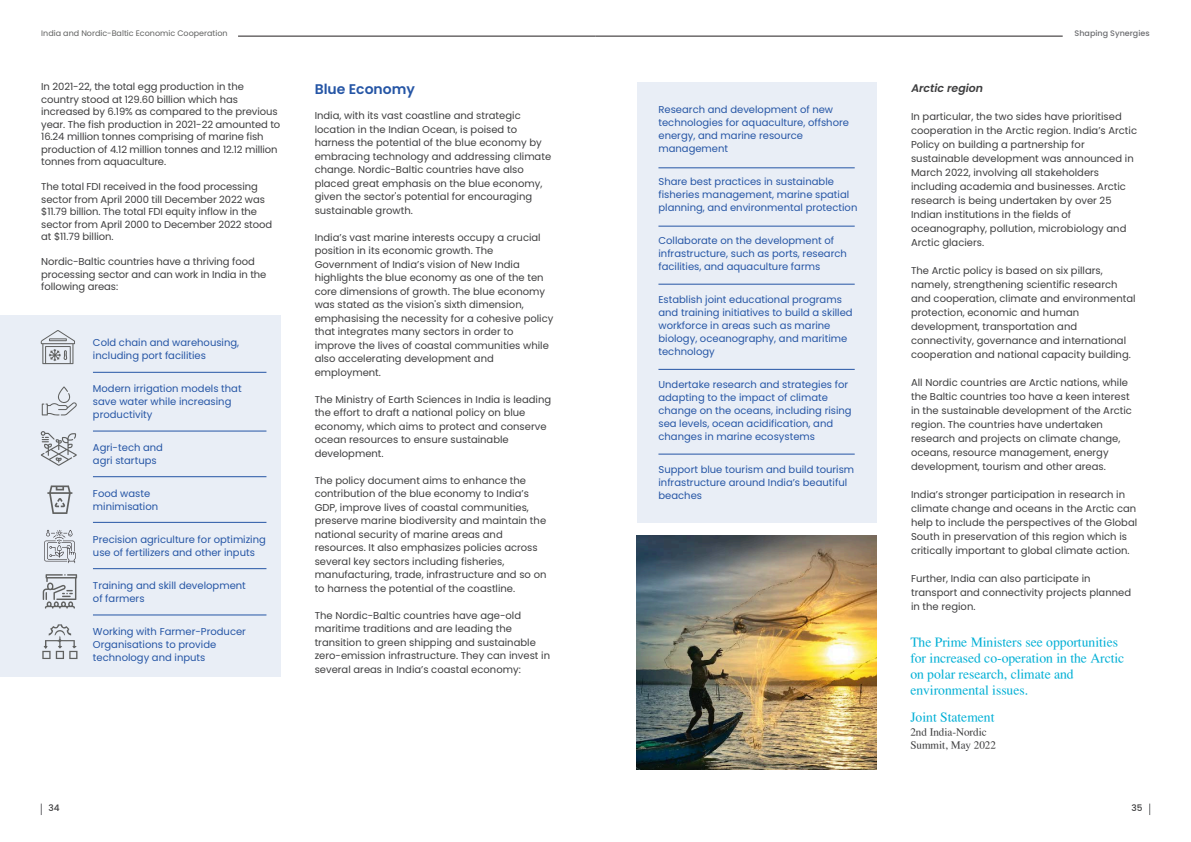
<style>
.page{position:relative;width:1191px;height:842px;background:#fff}
.page>*{position:absolute;margin:0;border:0;box-sizing:border-box;transform-origin:0 0}
.t1{font:16px/16px "Natraj 1";color:#00afd5}
.t2{font:600 14px "Poppins";color:#2555a5}
.t3{font:13px/13.6px "Natraj 1";color:#3e3e3f}
.t4{font:italic 600 11px "Poppins";color:#3e3e3f}
.t5{font:10px/13.5px "Poppins";color:#3e3e3f}
.t6{font:10px/13px "Poppins";color:#2555a5}
.t7{font:500 9px "Poppins";color:#3e3e3f}
.t8{font:8px "Poppins";color:#606160}
.t9{font:500 8px "Poppins";color:#6c6d70}
</style>
<div class="page">
<div style="left:637px;top:83px;width:239px;height:440px;background:#e9eef6"></div>
<svg style="left:1149px;top:803px;width:1px;height:12px"></svg>
<svg style="left:41px;top:803px;width:1px;height:12px"></svg>
<hr style="left:595px;top:36px;width:468px;height:1px;background:#231f20">
<hr style="left:238px;top:36px;width:357px;height:1px;background:#231f20">
<hr style="left:658px;top:168px;width:197px;height:1px;background:#2555a5">
<hr style="left:658px;top:226px;width:197px;height:1px;background:#2555a5">
<hr style="left:658px;top:284px;width:197px;height:1px;background:#2555a5">
<hr style="left:658px;top:369px;width:197px;height:1px;background:#2555a5">
<hr style="left:658px;top:454px;width:197px;height:1px;background:#2555a5">
<div style="left:0;top:315px;width:281px;height:362px;background:#e9eef6"></div>
<hr style="left:93px;top:372px;width:173px;height:1px;background:#2555a5">
<hr style="left:93px;top:431px;width:173px;height:1px;background:#2555a5">
<hr style="left:93px;top:476px;width:173px;height:1px;background:#2555a5">
<hr style="left:93px;top:522px;width:173px;height:1px;background:#2555a5">
<hr style="left:93px;top:568px;width:173px;height:1px;background:#2555a5">
<hr style="left:93px;top:615px;width:173px;height:1px;background:#2555a5">
<svg style="left:41px;top:330px;width:34px;height:34px"></svg>
<svg style="left:42px;top:386px;width:35px;height:29px"></svg>
<svg style="left:41px;top:431px;width:36px;height:35px"></svg>
<svg style="left:47px;top:485px;width:25px;height:29px"></svg>
<svg style="left:44px;top:530px;width:32px;height:33px"></svg>
<svg style="left:43px;top:574px;width:34px;height:35px"></svg>
<svg style="left:42px;top:624px;width:35px;height:35px"></svg>
<img style="left:637px;top:535px;width:239px;height:235px">
<p class="t8" style="left:41px;top:29px;width:188px">India and Nordic-Baltic Economic Cooperation</p>
<p class="t5" style="left:41px;top:80px;width:241px;line-height:12.5px">In 2021-22, the total egg production in the country stood at 129.60 billion which has increased by 6.19% as compared to the previous year. The fish production in 2021-22 amounted to 16.24 million tonnes comprising of marine fish production of 4.12 million tonnes and 12.12 million tonnes from aquaculture.</p>
<p class="t5" style="left:41px;top:180px;width:232px;line-height:12.5px">The total FDI received in the food processing sector from April 2000 till December 2022 was $11.79 billion. The total FDI equity inflow in the sector from April 2000 to December 2022 stood at $11.79 billion.</p>
<p class="t5" style="left:41px;top:255px;width:227px;line-height:12.5px">Nordic-Baltic countries have a thriving food processing sector and can work in India in the following areas:</p>
<p class="t6" style="left:93px;top:336px;width:148px">Cold chain and warehousing, including port facilities</p>
<p class="t6" style="left:93px;top:382px;width:150px">Modern irrigation models that save water while increasing productivity</p>
<p class="t6" style="left:93px;top:441px;width:72px">Agri-tech and agri startups</p>
<p class="t6" style="left:93px;top:487px;width:67px">Food waste minimisation</p>
<p class="t6" style="left:93px;top:533px;width:174px">Precision agriculture for optimizing use of fertilizers and other inputs</p>
<p class="t6" style="left:93px;top:579px;width:154px">Training and skill development of farmers</p>
<p class="t6" style="left:93px;top:625px;width:155px">Working with Farmer-Producer<br>Organisations to provide technology and inputs</p>
<h2 class="t2" style="left:315px;top:80px;width:102px">Blue Economy</h2>
<p class="t5" style="left:315px;top:109px;width:238px">India, with its vast coastline and strategic location in the Indian Ocean, is poised to harness the potential of the blue economy by embracing technology and addressing climate change. Nordic-Baltic countries have also placed great emphasis on the blue economy, given the sector's potential for encouraging sustainable growth.</p>
<p class="t5" style="left:315px;top:231px;width:240px">India’s vast marine interests occupy a crucial position in its economic growth. The Government of India’s vision of New India highlights the blue economy as one of the ten core dimensions of growth. The blue economy was stated as the vision's sixth dimension, emphasising the necessity for a cohesive policy that integrates many sectors in order to improve the lives of coastal communities while also accelerating development and employment.</p>
<p class="t5" style="left:315px;top:393px;width:238px">The Ministry of Earth Sciences in India is leading the effort to draft a national policy on blue economy, which aims to protect and conserve ocean resources to ensure sustainable development.</p>
<p class="t5" style="left:315px;top:474px;width:233px">The policy document aims to enhance the contribution of the blue economy to India’s GDP, improve lives of coastal communities, preserve marine biodiversity and maintain the national security of marine areas and resources. It also emphasizes policies across several key sectors including fisheries, manufacturing, trade, infrastructure and so on to harness the potential of the coastline.</p>
<p class="t5" style="left:315px;top:609px;width:237px">The Nordic-Baltic countries have age-old maritime traditions and are leading the transition to green shipping and sustainable zero-emission infrastructure. They can invest in several areas in India’s coastal economy:</p>
<p class="t6" style="left:658px;top:103px;width:192px">Research and development of new technologies for aquaculture, offshore energy, and marine resource management</p>
<p class="t6" style="left:658px;top:175px;width:200px">Share best practices in sustainable fisheries management, marine spatial planning, and environmental protection</p>
<p class="t6" style="left:658px;top:234px;width:190px">Collaborate on the development of infrastructure, such as ports, research facilities, and aquaculture farms</p>
<p class="t6" style="left:658px;top:293px;width:196px">Establish joint educational programs and training initiatives to build a skilled workforce in areas such as marine biology, oceanography, and maritime technology</p>
<p class="t6" style="left:658px;top:378px;width:195px">Undertake research and strategies for adapting to the impact of climate change on the oceans, including rising sea levels, ocean acidification, and changes in marine ecosystems</p>
<p class="t6" style="left:658px;top:463px;width:197px">Support blue tourism and build tourism infrastructure around India’s beautiful beaches</p>
<p class="t4" style="left:911px;top:82px;width:73px">Arctic region</p>
<p class="t9" style="left:1075px;top:29px;width:77px">Shaping Synergies</p>
<p class="t5" style="left:911px;top:109px;width:228px;line-height:14px">In particular, the two sides have prioritised cooperation in the Arctic region. India’s Arctic Policy on building a partnership for sustainable development was announced in March 2022, involving all stakeholders including academia and businesses. Arctic research is being undertaken by over 25<br>Indian institutions in the fields of oceanography, pollution, microbiology and Arctic glaciers.</p>
<p class="t5" style="left:911px;top:263px;width:226px;line-height:14px">The Arctic policy is based on six pillars, namely, strengthening scientific research and cooperation, climate and environmental protection, economic and human development, transportation and connectivity, governance and international cooperation and national capacity building.</p>
<p class="t5" style="left:911px;top:375px;width:222px;line-height:14px">All Nordic countries are Arctic nations, while the Baltic countries too have a keen interest in the sustainable development of the Arctic region. The countries have undertaken research and projects on climate change, oceans, resource management, energy development, tourism and other areas.</p>
<p class="t5" style="left:911px;top:487px;width:228px;line-height:14px">India’s stronger participation in research in climate change and oceans in the Arctic can help to include the perspectives of the Global South in preservation of this region which is critically important to global climate action.</p>
<p class="t5" style="left:911px;top:571px;width:222px;line-height:14px">Further, India can also participate in transport and connectivity projects planned in the region.</p>
<h1 class="t1" style="left:910px;top:633px;width:215px">The Prime Ministers see opportunities for increased co-operation in the Arctic on polar research, climate and environmental issues.</h1>
<h1 class="t1" style="left:910px;top:709px;width:86px">Joint Statement</h1>
<h3 class="t3" style="left:910px;top:725px;width:87px">2nd India-Nordic<br>Summit, May 2022</h3>
<p class="t7" style="left:48px;top:802px;width:13px">34</p>
<p class="t7" style="left:1131px;top:802px;width:13px">35</p>
</div>
